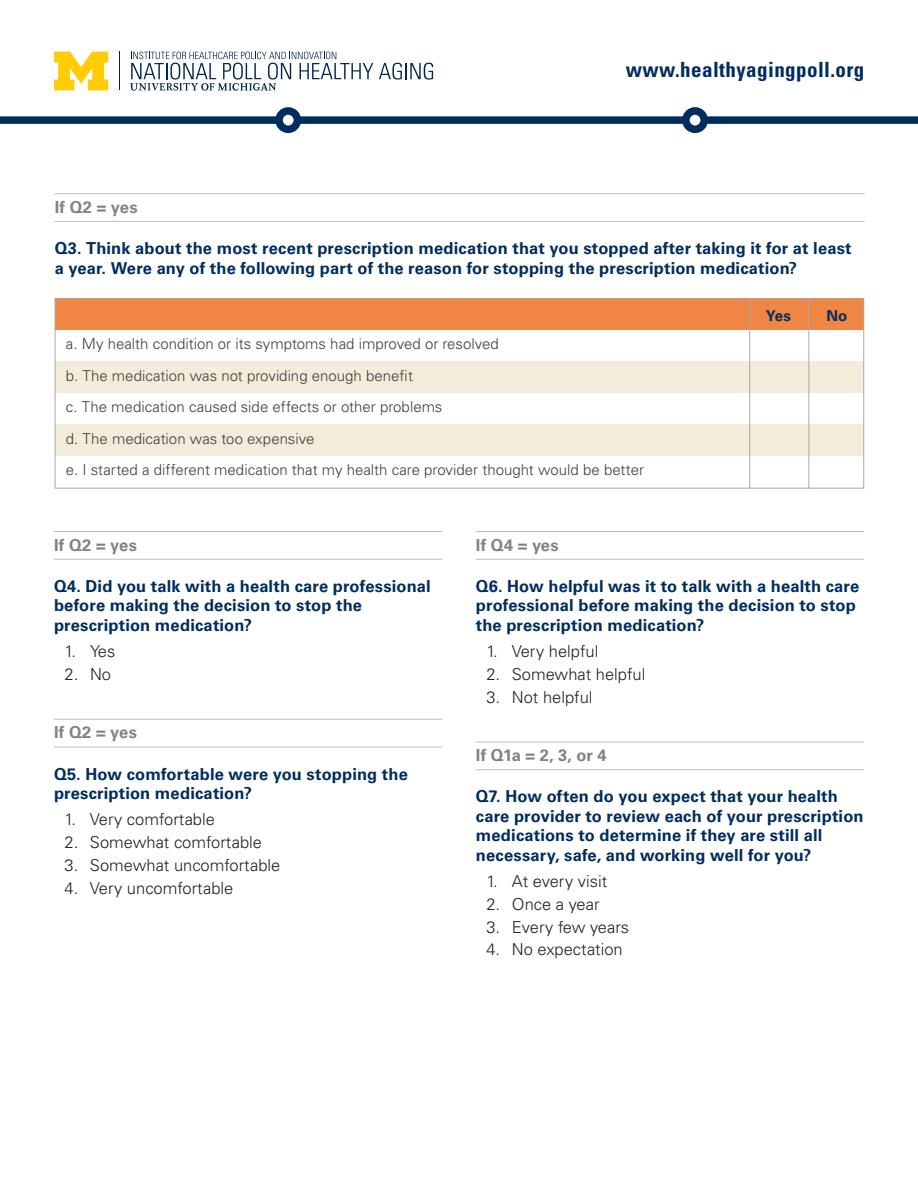
<style>
.page{position:relative;width:918px;height:1188px;background:#fff}
.page>*{position:absolute;margin:0;border:0;box-sizing:border-box;transform-origin:0 0}
.t1{font:700 condensed 21px "Univers LT Std";letter-spacing:.02em;color:#002d5e}
.question{font:700 16.5px/19.5px "Univers LT Std";letter-spacing:.01em;color:#002d5e}
.answers2{font:300 16.5px "Univers LT Std";color:#231f20}
.ruled_heading{font:700 16.5px "Univers LT Std";letter-spacing:.015em;color:#808285}
.body_copy{font:300 15px "Univers LT Std";color:#3e3e3f}
.body_copy-2{font:700 15px "Univers LT Std";color:#002d5e}
</style>
<div class="page">
<div style="left:0;top:116px;width:918px;height:8px;background:#002d5e"></div>
<div style="left:686px;top:111px;width:18px;height:18px;background:#fff;border-radius:50%"></div>
<div style="left:682px;top:107px;width:26px;height:26px;border:8px solid #002d5e;border-radius:50%"></div>
<div style="left:279px;top:111px;width:18px;height:18px;background:#fff;border-radius:50%"></div>
<div style="left:275px;top:107px;width:26px;height:26px;border:8px solid #002d5e;border-radius:50%"></div>
<hr style="left:119px;top:52px;width:1px;height:38px;background:#00264d">
<svg style="left:54px;top:52px;width:54px;height:38px"></svg>
<svg style="left:130px;top:52px;width:243px;height:39px"></svg>
<svg style="left:379px;top:63px;width:54px;height:17px"></svg>
<hr style="left:55px;top:193px;width:810px;height:1px;background:#babdc2">
<hr style="left:55px;top:221px;width:810px;height:1px;background:#babdc2">
<div style="left:55px;top:361px;width:809px;height:32px;background:#f4ecdb"></div>
<div style="left:55px;top:424px;width:809px;height:32px;background:#f4ecdb"></div>
<div style="left:55px;top:298px;width:809px;height:32px;background:#f08644"></div>
<div style="left:55px;top:298px;width:809px;height:191px;border:1px solid #a7a8ab"></div>
<hr style="left:749px;top:298px;width:1px;height:191px;background:#a7a8ab">
<hr style="left:808px;top:298px;width:1px;height:191px;background:#a7a8ab">
<hr style="left:54px;top:531px;width:388px;height:1px;background:#babdc2">
<hr style="left:54px;top:559px;width:388px;height:1px;background:#babdc2">
<hr style="left:54px;top:719px;width:388px;height:1px;background:#babdc2">
<hr style="left:54px;top:747px;width:388px;height:1px;background:#babdc2">
<hr style="left:476px;top:531px;width:388px;height:1px;background:#babdc2">
<hr style="left:476px;top:559px;width:388px;height:1px;background:#babdc2">
<hr style="left:476px;top:742px;width:388px;height:1px;background:#babdc2">
<hr style="left:476px;top:769px;width:388px;height:1px;background:#babdc2">
<p class="t1" style="left:626px;top:57px;width:240px">www.healthyagingpoll.org</p>
<p class="ruled_heading" style="left:55px;top:197px;width:84px">If Q2 = yes</p>
<p class="question" style="left:55px;top:239px;width:799px">Q3. Think about the most recent prescription medication that you stopped after taking it for at least a year. Were any of the following part of the reason for stopping the prescription medication?</p>
<p class="body_copy-2" style="left:766px;top:306px;width:27px">Yes</p>
<p class="body_copy-2" style="left:826px;top:306px;width:23px">No</p>
<p class="body_copy" style="left:66px;top:335px;width:435px">a. My health condition or its symptoms had improved or resolved</p>
<p class="body_copy" style="left:66px;top:367px;width:349px">b. The medication was not providing enough benefit</p>
<p class="body_copy" style="left:66px;top:398px;width:378px">c. The medication caused side effects or other problems</p>
<p class="body_copy" style="left:66px;top:430px;width:250px">d. The medication was too expensive</p>
<p class="body_copy" style="left:66px;top:461px;width:580px">e. I started a different medication that my health care provider thought would be better</p>
<p class="ruled_heading" style="left:54px;top:535px;width:84px">If Q2 = yes</p>
<p class="question" style="left:54px;top:576px;width:378px">Q4. Did you talk with a health care professional before making the decision to stop the prescription medication?</p>
<p class="answers2" style="left:64px;top:641px;width:52px">1. Yes</p>
<p class="answers2" style="left:64px;top:664px;width:48px">2. No</p>
<p class="ruled_heading" style="left:54px;top:723px;width:84px">If Q2 = yes</p>
<p class="question" style="left:54px;top:764px;width:355px">Q5. How comfortable were you stopping the prescription medication?</p>
<p class="answers2" style="left:64px;top:810px;width:152px">1. Very comfortable</p>
<p class="answers2" style="left:64px;top:832px;width:199px">2. Somewhat comfortable</p>
<p class="answers2" style="left:64px;top:855px;width:217px">3. Somewhat uncomfortable</p>
<p class="answers2" style="left:64px;top:878px;width:170px">4. Very uncomfortable</p>
<p class="ruled_heading" style="left:476px;top:535px;width:84px">If Q4 = yes</p>
<p class="question" style="left:476px;top:576px;width:385px">Q6. How helpful was it to talk with a health care professional before making the decision to stop the prescription medication?</p>
<p class="answers2" style="left:486px;top:641px;width:114px">1. Very helpful</p>
<p class="answers2" style="left:486px;top:664px;width:161px">2. Somewhat helpful</p>
<p class="answers2" style="left:486px;top:687px;width:108px">3. Not helpful</p>
<p class="ruled_heading" style="left:476px;top:745px;width:132px">If Q1a = 2, 3, or 4</p>
<p class="question" style="left:476px;top:787px;width:389px">Q7. How often do you expect that your health care provider to review each of your prescription medications to determine if they are still all necessary, safe, and working well for you?</p>
<p class="answers2" style="left:486px;top:871px;width:122px">1. At every visit</p>
<p class="answers2" style="left:486px;top:894px;width:115px">2. Once a year</p>
<p class="answers2" style="left:486px;top:917px;width:144px">3. Every few years</p>
<p class="answers2" style="left:486px;top:940px;width:138px">4. No expectation</p>
</div>
